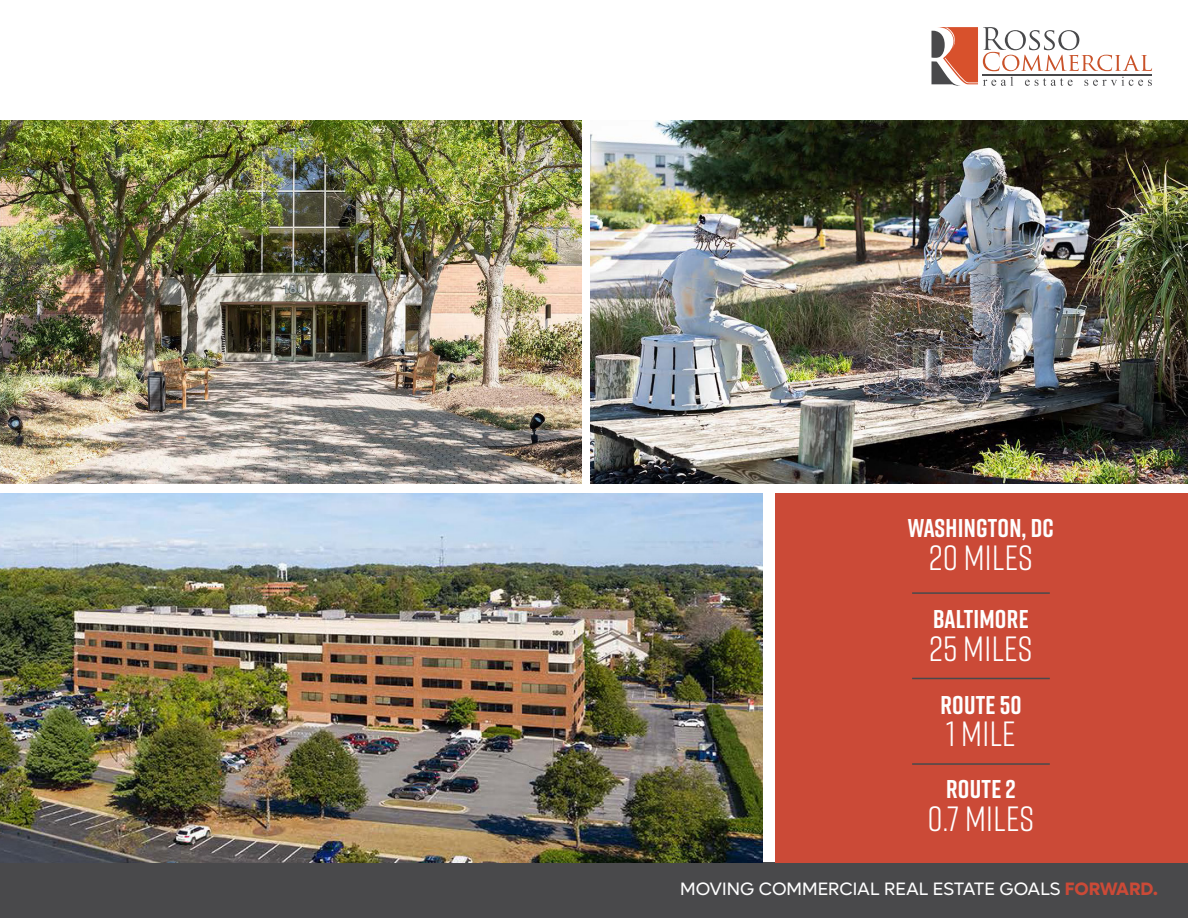
<style>
.page{position:relative;width:1188px;height:918px;background:#fff}
.page>*{position:absolute;margin:0;border:0;box-sizing:border-box;transform-origin:0 0}
.t1{font:35.1px "Rift";letter-spacing:.01em;color:#fff}
.t2{font:700 25.65px "Rift";letter-spacing:.01em;color:#fff}
.t3{font:18px "Lufga";color:#fff}
.s1{font-weight:700;color:#cb4a37}
</style>
<div class="page">
<div style="left:0;top:862px;width:1188px;height:56px;background:#49494b"></div>
<svg style="left:932px;top:27px;width:220px;height:59px"></svg>
<div style="left:775px;top:493px;width:413px;height:370px;background:#cb4a37"></div>
<hr style="left:912px;top:592px;width:138px;height:2px;background:#49494b">
<hr style="left:912px;top:678px;width:138px;height:1px;background:#49494b">
<hr style="left:912px;top:763px;width:138px;height:2px;background:#49494b">
<img style="left:0;top:121px;width:581px;height:363px">
<img style="left:591px;top:121px;width:597px;height:363px">
<img style="left:0;top:493px;width:762px;height:369px">
<p class="t2" style="left:908px;top:510px;width:148px">WASHINGTON, DC</p>
<p class="t1" style="left:929px;top:533px;width:106px">20 MILES</p>
<p class="t2" style="left:933px;top:601px;width:97px">BALTIMORE</p>
<p class="t1" style="left:929px;top:624px;width:105px">25 MILES</p>
<p class="t2" style="left:940px;top:686px;width:83px">ROUTE 50</p>
<p class="t1" style="left:946px;top:709px;width:71px">1 MILE</p>
<p class="t2" style="left:946px;top:771px;width:71px">ROUTE 2</p>
<p class="t1" style="left:928px;top:794px;width:108px">0.7 MILES</p>
<p class="t3" style="left:680px;top:878px;width:479px">MOVING COMMERCIAL REAL ESTATE GOALS <span class="s1">FORWARD.</span></p>
</div>
